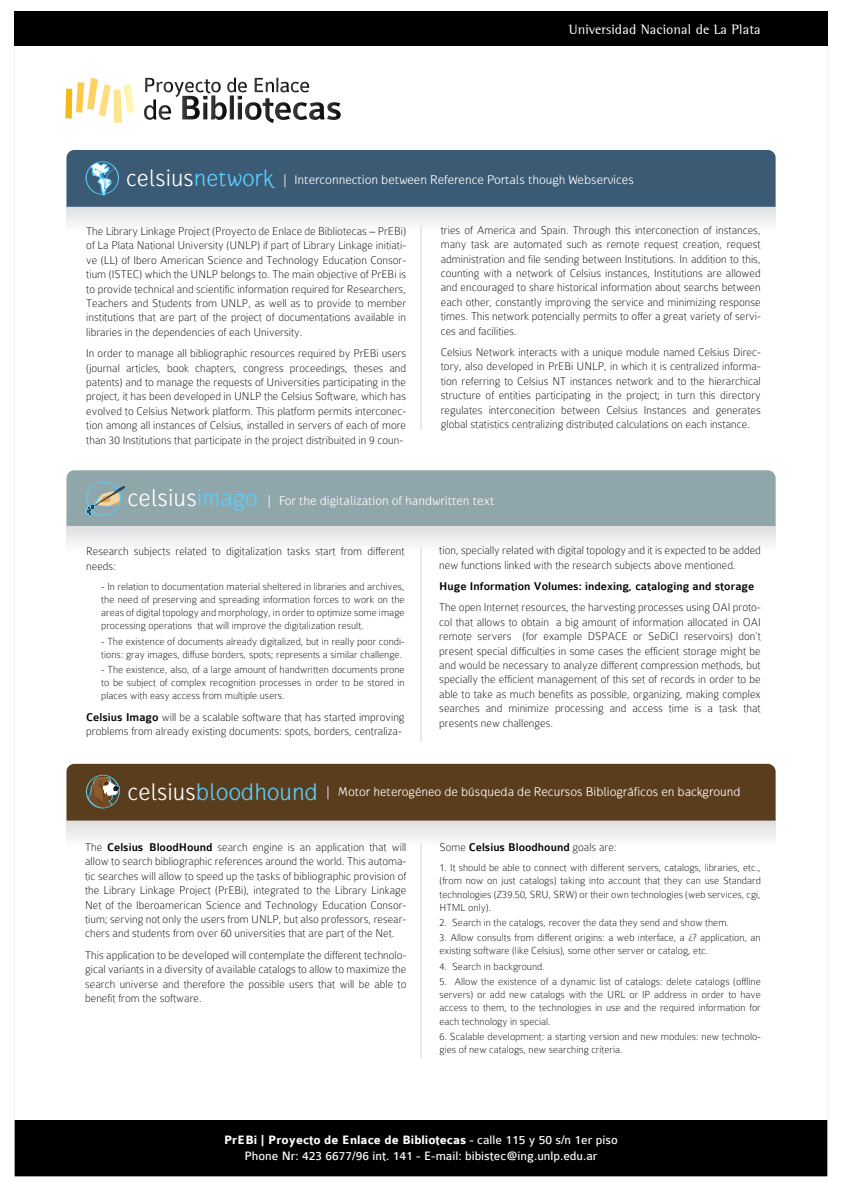
<style>
.page{position:relative;width:842px;height:1191px;background:#fff}
.page>*{position:absolute;margin:0;border:0;box-sizing:border-box;transform-origin:0 0}
.t1{font:14px "AT Rotis Semi Serif";letter-spacing:.01em;color:#fff}
.t2{font:13.1px "Gauntlet Classic";color:#fff}
.t3{font:13px/15.6px "Colaborate";color:#fff;text-align:center}
.t4{font:100 12px/14.4px "Colaborate";color:#000;text-align:justify}
.t5{font:500 12px "Colaborate";color:#000}
.t6{font:100 11px/13.2px "Colaborate";color:#000;text-align:justify}
.s1{font-size:24.5px}
.s2{font-size:24.5px;color:#5acfff}
.s3{font-size:25.1px}
.s4{font-size:25.1px;color:#5acfff}
.s5{font-weight:500}
.s6{font-size:24.7px}
.s7{font-size:24.7px;color:#5acfff}
.s8{font-weight:100}
.s9{font-weight:700}
</style>
<div class="page">
<div style="left:14px;top:1120px;width:814px;height:57px;background:#000"></div>
<svg style="left:65px;top:77px;width:276px;height:46px"></svg>
<div style="left:14px;top:11px;width:814px;height:34px;background:#000"></div>
<div style="left:66px;top:470px;width:710px;height:56px;background:#8fa6aa"></div>
<div style="left:66px;top:206px;width:710px;height:26px;background:linear-gradient(to bottom,#dddfdf,#fcfdfd)"></div>
<div style="left:66px;top:526px;width:710px;height:26px;background:linear-gradient(to bottom,#dcdee0,#fcfcfc)"></div>
<div style="left:66px;top:821px;width:710px;height:25px;background:linear-gradient(to right,#edeeef,#edeeef)"></div>
<hr style="left:421px;top:843px;width:1px;height:215px;background:#d1d3d4">
<hr style="left:421px;top:546px;width:1px;height:196px;background:#d1d3d4">
<hr style="left:421px;top:226px;width:1px;height:203px;background:#d1d3d4">
<svg style="left:85px;top:481px;width:42px;height:35px"></svg>
<div style="left:66px;top:150px;width:710px;height:57px;background:#3b5b75"></div>
<svg style="left:86px;top:161px;width:33px;height:35px"></svg>
<div style="left:66px;top:764px;width:710px;height:56px;background:#5a3d1c"></div>
<p class="t1" style="left:569px;top:21px;width:193px">Universidad Nacional de La Plata</p>
<p class="t2" style="left:126px;top:172px;width:509px"><span class="s1">celsius</span><span class="s2">network</span> | Interconnection between Reference Portals though Webservices</p>
<p class="t4" style="left:86px;top:224px;width:321px">The Library Linkage Project (Proyecto de Enlace de Bibliotecas – PrEBi) of La Plata National University (UNLP) if part of Library Linkage initiati&shy;ve (LL) of Ibero American Science and Technology Education Consor&shy;tium (ISTEC) which the UNLP belongs to. The main objective of PrEBi is to provide technical and scientific information required for Researchers, Teachers and Students from UNLP, as well as to provide to member institutions that are part of the project of documentations available in libraries in the dependencies of each University.</p>
<p class="t4" style="left:86px;top:346px;width:321px">In order to manage all bibliographic resources required by PrEBi users (journal articles, book chapters, congress proceedings, theses and patents) and to manage the requests of Universities participating in the project, it has been developed in UNLP the Celsius Software, which has evolved to Celsius Network platform. This platform permits interconec&shy;tion among all instances of Celsius, installed in servers of each of more than 30 Institutions that participate in the project distribuited in 9 coun-</p>
<p class="t4" style="left:441px;top:223px;width:321px">tries of America and Spain. Through this interconection of instances, many task are automated such as remote request creation, request administration and file sending between Institutions. In addition to this, counting with a network of Celsius instances, Institutions are allowed and encouraged to share historical information about searchs between each other, constantly improving the service and minimizing response times. This network potencially permits to offer a great variety of servi&shy;ces and facilities.</p>
<p class="t4" style="left:441px;top:345px;width:321px">Celsius Network interacts with a unique module named Celsius Direc&shy;tory, also developed in PrEBi UNLP, in which it is centralized informa&shy;tion referring to Celsius NT instances network and to the hierarchical structure of entities participating in the project; in turn this directory regulates interconecition between Celsius Instances and generates global statistics centralizing distributed calculations on each instance.</p>
<p class="t2" style="left:127px;top:493px;width:368px"><span class="s3">celsius</span><span class="s4">imago</span> | For the digitalization of handwritten text</p>
<p class="t4" style="left:86px;top:544px;width:320px">Research subjects related to digitalization tasks start from different needs:</p>
<p class="t6" style="left:101px;top:579px;width:305px">- In relation to documentation material sheltered in libraries and archives, the need of preserving and spreading information forces to work on the areas of digital topology and morphology, in order to optimize some image processing operations that will improve the digitalization result.</p>
<p class="t6" style="left:101px;top:634px;width:305px">- The existence of documents already digitalized, but in really poor condi&shy;tions: gray images, diffuse borders, spots; represents a similar challenge.</p>
<p class="t6" style="left:101px;top:663px;width:305px">- The existence, also, of a large amount of handwritten documents prone to be subject of complex recognition processes in order to be stored in places with easy access from multiple users.</p>
<p class="t4" style="left:86px;top:710px;width:320px"><span class="s5">Celsius Imago</span> will be a scalable software that has started improving problems from already existing documents: spots, borders, centraliza-</p>
<p class="t4" style="left:439px;top:543px;width:323px">tion, specially related with digital topology and it is expected to be added new functions linked with the research subjects above mentioned.</p>
<p class="t5" style="left:439px;top:580px;width:317px">Huge Information Volumes: indexing, cataloging and storage</p>
<p class="t4" style="left:439px;top:600px;width:323px">The open Internet resources, the harvesting processes using OAI proto&shy;col that allows to obtain a big amount of information allocated in OAI remote servers (for example DSPACE or SeDiCI reservoirs) don´t present special difficulties in some cases the efficient storage might be and would be necessary to analyze different compression methods, but specially the efficient management of this set of records in order to be able to take as much benefits as possible, organizing, making complex searches and minimize processing and access time is a task that presents new challenges.</p>
<p class="t2" style="left:127px;top:784px;width:615px"><span class="s6">celsius</span><span class="s7">bloodhound</span> | Motor heterogéneo de búsqueda de Recursos Bibliográficos en background</p>
<p class="t4" style="left:85px;top:840px;width:323px">The <span class="s5">Celsius BloodHound</span> search engine is an application that will allow to search bibliographic references around the world. This automa&shy;tic searches will allow to speed up the tasks of bibliographic provision of the Library Linkage Project (PrEBi), integrated to the Library Linkage Net of the Iberoamerican Science and Technology Education Consor&shy;tium; serving not only the users from UNLP, but also professors, resear&shy;chers and students from over 60 universities that are part of the Net.</p>
<p class="t4" style="left:85px;top:947px;width:323px">This application to be developed will contemplate the different technolo&shy;gical variants in a diversity of available catalogs to allow to maximize the search universe and therefore the possible users that will be able to benefit from the software.</p>
<p class="t5" style="left:440px;top:841px;width:179px"><span class="s8">Some</span> Celsius Bloodhound <span class="s8">goals are:</span></p>
<p class="t6" style="left:440px;top:861px;width:323px">1. It should be able to connect with different servers, catalogs, libraries, etc., (from now on just catalogs) taking into account that they can use Standard technologies (Z39.50, SRU, SRW) or their own technologies (web services, cgi, HTML only).</p>
<p class="t6" style="left:440px;top:916px;width:291px">2. Search in the catalogs, recover the data they send and show them.</p>
<p class="t6" style="left:440px;top:931px;width:323px">3. Allow consults from different origins: a web interface, a ¿? application, an existing software (like Celsius), some other server or catalog, etc.</p>
<p class="t6" style="left:440px;top:959px;width:107px">4. Search in background.</p>
<p class="t6" style="left:440px;top:974px;width:323px">5. Allow the existence of a dynamic list of catalogs: delete catalogs (offline servers) or add new catalogs with the URL or IP address in order to have access to them, to the technologies in use and the required information for each technology in special.</p>
<p class="t6" style="left:440px;top:1029px;width:323px">6. Scalable development: a starting version and new modules: new technolo&shy;gies of new catalogs, new searching criteria.</p>
<p class="t3" style="left:224px;top:1132px;width:395px"><span class="s9">PrEBi | Proyecto de Enlace de Bibliotecas</span> - calle 115 y 50 s/n 1er piso<br>Phone Nr: 423 6677/96 int. 141 - E-mail: bibistec@ing.unlp.edu.ar</p>
</div>
